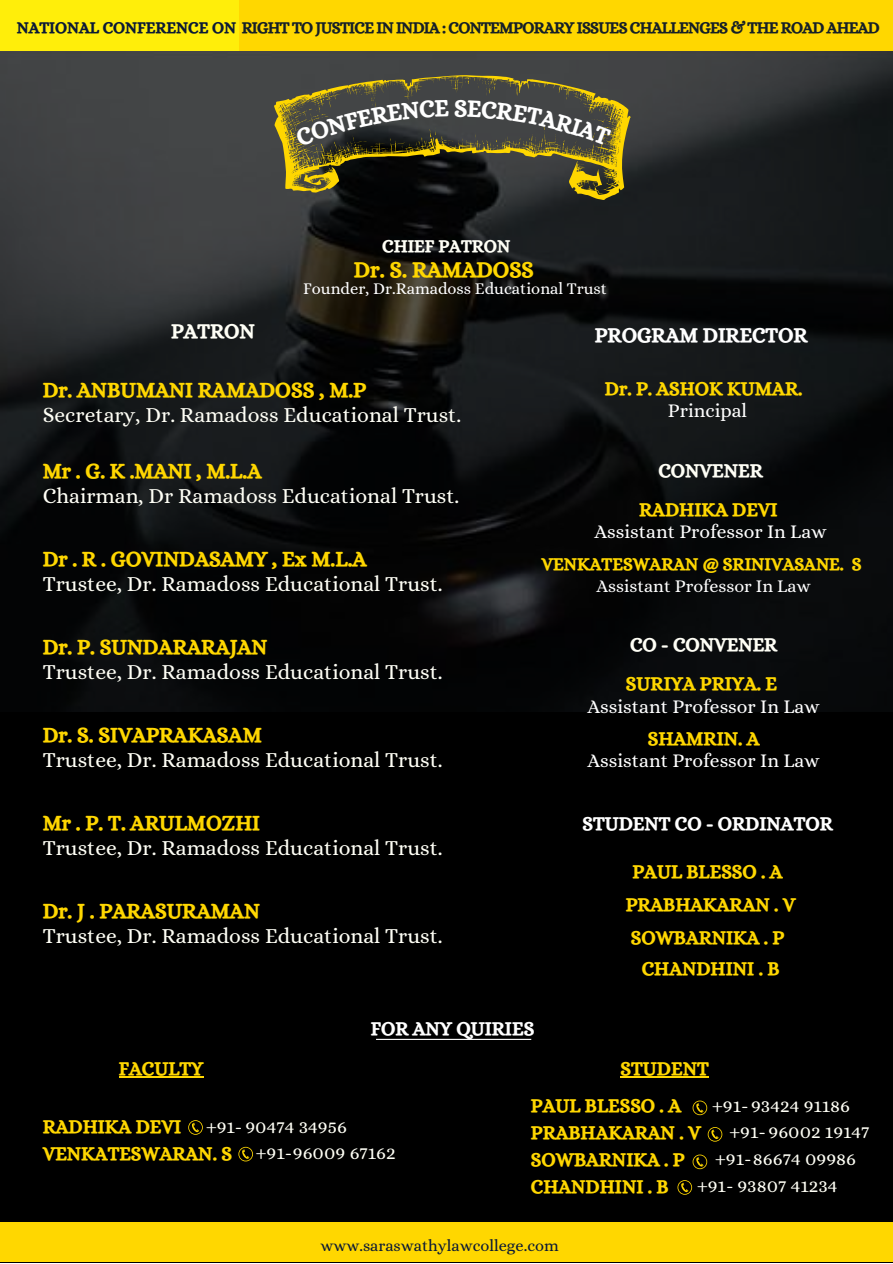
<style>
.page{position:relative;width:893px;height:1264px;background:#fff}
.page>*{position:absolute;margin:0;border:0;box-sizing:border-box;transform-origin:0 0}
.t1{font:22.5px "CA Generated";color:#ffd700}
.t2{font:21.6px "Alice";color:#fffff6}
.t3{font:21.6px "CA Generated";color:#ffd700}
.t4{font:21px "CA Generated";color:#fff}
.t5{font:20.85px "CA Generated";color:#fffff6}
.t6{font:19.5px/27px "CA Generated";color:#ffd700}
.t7{font:19.5px "Alice";color:#fffff6}
.t8{font:19.5px "Alice";color:#fff}
.t9{font:19.5px "CA Generated";color:#fff}
.t10{font:19.5px "CA Generated";color:#fffff6}
.t11{font:18px "CA Generated";color:#ffd700}
.t12{font:18px "Alice";color:#fff}
.t13{font:18px "CA Generated";color:#fffff6}
.t14{font:16.5px "Alice";color:#fff}
.t15{font:16.35px "CA Generated";letter-spacing:-.04em;color:#151f28}
.t16{font:16.35px "Alice";color:#0a1937}
.s1{color:#0a1937}
</style>
<div class="page">
<div style="left:0;top:0;width:892px;height:1262px;background:#000"></div>
<img style="left:0;top:51px;width:892px;height:660px">
<div style="left:0;top:0;width:239px;height:51px;background:#ffee0a"></div>
<div style="left:239px;top:0;width:653px;height:51px;background:#ffd700"></div>
<div style="left:0;top:1222px;width:892px;height:39px;background:#ffd700"></div>
<svg style="left:188px;top:1120px;width:15px;height:14px"></svg>
<svg style="left:189px;top:1120px;width:13px;height:13px"></svg>
<svg style="left:192px;top:1122px;width:7px;height:10px"></svg>
<svg style="left:238px;top:1146px;width:15px;height:15px"></svg>
<svg style="left:239px;top:1147px;width:13px;height:13px"></svg>
<svg style="left:242px;top:1149px;width:7px;height:9px"></svg>
<hr style="left:376px;top:1038px;width:155px;height:1px;background:#fff">
<hr style="left:119px;top:1076px;width:84px;height:1px;background:#ffd700">
<hr style="left:620px;top:1076px;width:88px;height:1px;background:#ffd700">
<svg style="left:692px;top:1100px;width:15px;height:15px"></svg>
<svg style="left:693px;top:1101px;width:13px;height:13px"></svg>
<svg style="left:696px;top:1103px;width:7px;height:9px"></svg>
<svg style="left:707px;top:1126px;width:15px;height:15px"></svg>
<svg style="left:708px;top:1127px;width:13px;height:13px"></svg>
<svg style="left:711px;top:1129px;width:7px;height:10px"></svg>
<svg style="left:692px;top:1154px;width:15px;height:15px"></svg>
<svg style="left:693px;top:1155px;width:13px;height:13px"></svg>
<svg style="left:696px;top:1157px;width:7px;height:9px"></svg>
<svg style="left:677px;top:1180px;width:15px;height:14px"></svg>
<svg style="left:678px;top:1180px;width:13px;height:13px"></svg>
<svg style="left:681px;top:1182px;width:7px;height:10px"></svg>
<svg style="left:274px;top:75px;width:356px;height:125px;background:#4f4b2e"></svg>
<p class="t15" style="left:17px;top:18px;width:864px"><span class="s1">NATIONAL CONFERENCE ON</span> RIGHT TO JUSTICE IN INDIA : CONTEMPORARY ISSUES CHALLENGES &amp; THE ROAD AHEAD</p>
<p class="t13" style="left:382px;top:236px;width:129px">CHIEF PATRON</p>
<p class="t1" style="left:354px;top:256px;width:181px">Dr. S. RAMADOSS</p>
<p class="t14" style="left:303px;top:279px;width:305px">Founder, Dr.Ramadoss Educational Trust</p>
<p class="t5" style="left:171px;top:319px;width:85px">PATRON</p>
<p class="t3" style="left:43px;top:377px;width:325px">Dr. ANBUMANI RAMADOSS , M.P</p>
<p class="t2" style="left:43px;top:402px;width:420px">Secretary, Dr. Ramadoss Educational Trust.</p>
<p class="t3" style="left:43px;top:458px;width:220px">Mr . G. K .MANI , M.L.A</p>
<p class="t2" style="left:43px;top:483px;width:418px">Chairman, Dr Ramadoss Educational Trust.</p>
<p class="t3" style="left:43px;top:546px;width:325px">Dr . R . GOVINDASAMY , Ex M.L.A</p>
<p class="t2" style="left:43px;top:571px;width:401px">Trustee, Dr. Ramadoss Educational Trust.</p>
<p class="t3" style="left:43px;top:634px;width:226px">Dr. P. SUNDARARAJAN</p>
<p class="t2" style="left:43px;top:659px;width:401px">Trustee, Dr. Ramadoss Educational Trust.</p>
<p class="t3" style="left:43px;top:722px;width:221px">Dr. S. SIVAPRAKASAM</p>
<p class="t2" style="left:43px;top:747px;width:401px">Trustee, Dr. Ramadoss Educational Trust.</p>
<p class="t3" style="left:43px;top:810px;width:219px">Mr . P. T. ARULMOZHI</p>
<p class="t2" style="left:43px;top:835px;width:401px">Trustee, Dr. Ramadoss Educational Trust.</p>
<p class="t3" style="left:43px;top:898px;width:219px">Dr. J . PARASURAMAN</p>
<p class="t2" style="left:43px;top:923px;width:401px">Trustee, Dr. Ramadoss Educational Trust.</p>
<p class="t4" style="left:595px;top:323px;width:214px">PROGRAM DIRECTOR</p>
<p class="t6" style="left:605px;top:375px;width:199px">Dr. P. ASHOK KUMAR.</p>
<p class="t8" style="left:668px;top:399px;width:81px">Principal</p>
<p class="t10" style="left:658px;top:459px;width:106px">CONVENER</p>
<p class="t6" style="left:639px;top:495px;width:140px">RADHIKA DEVI</p>
<p class="t8" style="left:594px;top:520px;width:234px">Assistant Professor In Law</p>
<p class="t11" style="left:541px;top:554px;width:322px">VENKATESWARAN @ SRINIVASANE. S</p>
<p class="t12" style="left:596px;top:575px;width:216px">Assistant Professor In Law</p>
<p class="t10" style="left:630px;top:633px;width:149px">CO - CONVENER</p>
<p class="t6" style="left:626px;top:670px;width:152px">SURIYA PRIYA. E</p>
<p class="t8" style="left:587px;top:694px;width:234px">Assistant Professor In Law</p>
<p class="t6" style="left:647px;top:725px;width:113px">SHAMRIN. A</p>
<p class="t8" style="left:587px;top:749px;width:234px">Assistant Professor In Law</p>
<p class="t9" style="left:582px;top:812px;width:252px">STUDENT CO - ORDINATOR</p>
<p class="t6" style="left:632px;top:857px;width:152px">PAUL BLESSO . A</p>
<p class="t6" style="left:625px;top:887px;width:171px;line-height:33.2px">PRABHAKARAN . V<br>SOWBARNIKA . P</p>
<p class="t6" style="left:641px;top:954px;width:139px">CHANDHINI . B</p>
<p class="t9" style="left:371px;top:1017px;width:165px">FOR ANY QUIRIES</p>
<p class="t6" style="left:119px;top:1055px;width:86px">FACULTY</p>
<p class="t6" style="left:531px;top:1050px;width:179px;line-height:36.8px;text-indent:90px">STUDENT<br>PAUL BLESSO . A</p>
<p class="t7" style="left:712px;top:1094px;width:139px">+91-93424 91186</p>
<p class="t6" style="left:43px;top:1112px;width:191px">RADHIKA DEVI<br>VENKATESWARAN. S</p>
<p class="t7" style="left:206px;top:1114px;width:143px">+91-90474 34956</p>
<p class="t7" style="left:256px;top:1141px;width:141px">+91-96009 67162</p>
<p class="t6" style="left:531px;top:1119px;width:171px">PRABHAKARAN . V<br>SOWBARNIKA . P<br>CHANDHINI . B</p>
<p class="t7" style="left:729px;top:1120px;width:141px">+91-96002 19147</p>
<p class="t7" style="left:715px;top:1147px;width:142px">+91-86674 09986</p>
<p class="t7" style="left:697px;top:1173px;width:142px">+91- 93807 41234</p>
<p class="t16" style="left:320px;top:1235px;width:240px">www.saraswathylawcollege.com</p>
</div>
